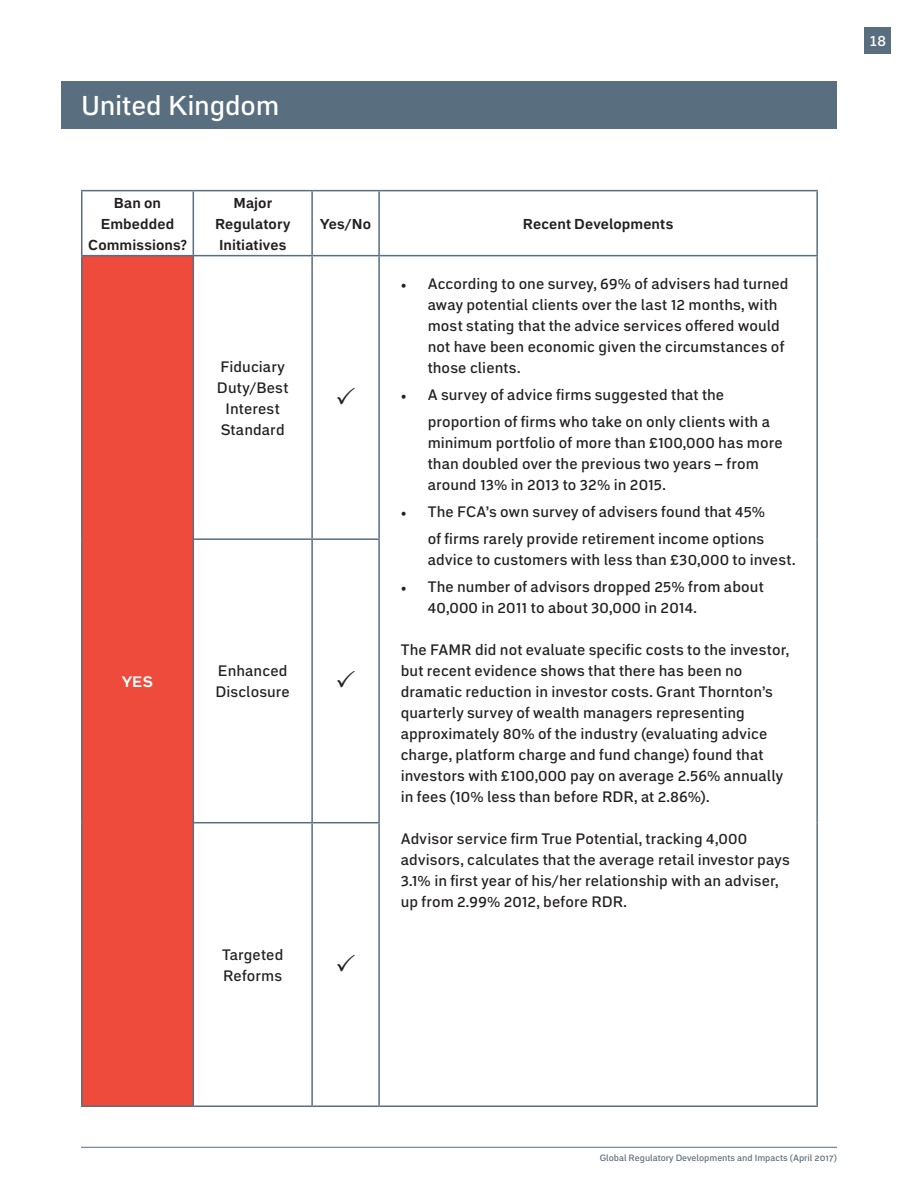
<style>
.page{position:relative;width:918px;height:1188px;background:#fff}
.page>*{position:absolute;margin:0;border:0;box-sizing:border-box;transform-origin:0 0}
.t1{font:500 27px "Embarcadero MVB Pro";letter-spacing:-.005em;color:#fff}
.t2{font:500 15px/21px "Embarcadero MVB Pro";letter-spacing:.01em;color:#231f20}
.t3{font:700 15px "Embarcadero MVB Pro";color:#fff}
.t4{font:500 15px "Embarcadero MVB Pro";color:#fff}
.t5{font:700 14.25px/21px "Embarcadero MVB Pro";letter-spacing:.01em;color:#231f20;text-align:center}
.t6{font:500 9px "Embarcadero MVB Pro";color:#596e7e}
.s1{font-family:"Minion Pro"}
</style>
<div class="page">
<hr style="left:81px;top:1147px;width:756px;height:1px;background:#596e7e">
<div style="left:864px;top:27px;width:27px;height:27px;background:#596e7e"></div>
<div style="left:62px;top:81px;width:775px;height:47px;background:#596e7e"></div>
<div style="left:82px;top:256px;width:111px;height:850px;background:#ef4b3d"></div>
<hr style="left:81px;top:190px;width:112px;height:1px;background:#596e7e">
<hr style="left:81px;top:191px;width:1px;height:64px;background:#596e7e">
<hr style="left:193px;top:190px;width:119px;height:1px;background:#596e7e">
<hr style="left:193px;top:191px;width:1px;height:64px;background:#596e7e">
<hr style="left:312px;top:190px;width:67px;height:1px;background:#596e7e">
<hr style="left:311px;top:191px;width:2px;height:64px;background:#596e7e">
<hr style="left:379px;top:190px;width:439px;height:1px;background:#596e7e">
<hr style="left:378px;top:191px;width:2px;height:64px;background:#596e7e">
<hr style="left:816px;top:191px;width:2px;height:64px;background:#596e7e">
<hr style="left:81px;top:255px;width:112px;height:1px;background:#596e7e">
<hr style="left:81px;top:256px;width:1px;height:283px;background:#596e7e">
<hr style="left:193px;top:255px;width:119px;height:1px;background:#596e7e">
<hr style="left:193px;top:256px;width:1px;height:282px;background:#596e7e">
<hr style="left:312px;top:255px;width:67px;height:1px;background:#596e7e">
<hr style="left:311px;top:256px;width:2px;height:282px;background:#596e7e">
<hr style="left:379px;top:255px;width:439px;height:1px;background:#596e7e">
<hr style="left:378px;top:256px;width:2px;height:282px;background:#596e7e">
<hr style="left:816px;top:256px;width:2px;height:283px;background:#596e7e">
<hr style="left:81px;top:539px;width:1px;height:284px;background:#596e7e">
<hr style="left:193px;top:538px;width:119px;height:2px;background:#596e7e">
<hr style="left:193px;top:540px;width:1px;height:282px;background:#596e7e">
<hr style="left:312px;top:538px;width:68px;height:2px;background:#596e7e">
<hr style="left:311px;top:540px;width:2px;height:282px;background:#596e7e">
<hr style="left:378px;top:540px;width:2px;height:282px;background:#596e7e">
<hr style="left:816px;top:539px;width:2px;height:284px;background:#596e7e">
<hr style="left:81px;top:823px;width:1px;height:283px;background:#596e7e">
<hr style="left:193px;top:822px;width:119px;height:1px;background:#596e7e">
<hr style="left:193px;top:823px;width:1px;height:283px;background:#596e7e">
<hr style="left:312px;top:822px;width:68px;height:1px;background:#596e7e">
<hr style="left:311px;top:823px;width:2px;height:283px;background:#596e7e">
<hr style="left:378px;top:823px;width:2px;height:283px;background:#596e7e">
<hr style="left:816px;top:823px;width:2px;height:283px;background:#596e7e">
<hr style="left:81px;top:1106px;width:112px;height:1px;background:#596e7e">
<hr style="left:193px;top:1106px;width:119px;height:1px;background:#596e7e">
<hr style="left:312px;top:1106px;width:67px;height:1px;background:#596e7e">
<hr style="left:379px;top:1106px;width:439px;height:1px;background:#596e7e">
<p class="t1" style="left:81px;top:86px;width:200px">United Kingdom</p>
<p class="t5" style="left:114px;top:192px;width:49px">Ban on</p>
<p class="t5" style="left:101px;top:213px;width:75px">Embedded</p>
<p class="t5" style="left:88px;top:234px;width:100px">Commissions?</p>
<p class="t5" style="left:215px;top:192px;width:77px">Major<br>Regulatory<br>Initiatives</p>
<p class="t2" style="left:220px;top:355px;width:66px">Fiduciary</p>
<p class="t2" style="left:217px;top:376px;width:73px">Duty/Best</p>
<p class="t2" style="left:226px;top:397px;width:56px">Interest</p>
<p class="t2" style="left:221px;top:418px;width:66px">Standard</p>
<p class="t3" style="left:122px;top:671px;width:32px">YES</p>
<p class="t2" style="left:218px;top:660px;width:71px">Enhanced</p>
<p class="t2" style="left:215px;top:681px;width:76px">Disclosure</p>
<p class="t2" style="left:222px;top:943px;width:63px">Targeted</p>
<p class="t2" style="left:223px;top:964px;width:60px">Reforms</p>
<p class="t5" style="left:320px;top:213px;width:52px">Yes/No</p>
<p class="t5" style="left:523px;top:213px;width:152px">Recent Developments</p>
<p class="t2" style="left:428px;top:273px;width:362px;text-indent:-27px"><span class="s1">•</span> According to one survey, 69% of advisers had turned away potential clients over the last 12 months, with most stating that the advice services offered would not have been economic given the circumstances of those clients.</p>
<p class="t2" style="left:428px;top:381px;width:344px;line-height:27px;text-indent:-27px"><span class="s1">•</span> A survey of advice firms suggested that the proportion of firms who take on only clients with a</p>
<p class="t2" style="left:428px;top:432px;width:357px">minimum portfolio of more than £100,000 has more than doubled over the previous two years – from around 13% in 2013 to 32% in 2015.</p>
<p class="t2" style="left:401px;top:498px;width:366px;line-height:27px;text-align:right"><span class="s1">•</span> The FCA’s own survey of advisers found that 45% of firms rarely provide retirement income options</p>
<p class="t2" style="left:428px;top:549px;width:369px">advice to customers with less than £30,000 to invest.</p>
<p class="t2" style="left:428px;top:576px;width:338px;text-indent:-27px"><span class="s1">•</span> The number of advisors dropped 25% from about<br>40,000 in 2011 to about 30,000 in 2014.</p>
<p class="t2" style="left:401px;top:639px;width:390px">The FAMR did not evaluate specific costs to the investor, but recent evidence shows that there has been no dramatic reduction in investor costs. Grant Thornton’s quarterly survey of wealth managers representing approximately 80% of the industry (evaluating advice charge, platform charge and fund change) found that investors with £100,000 pay on average 2.56% annually in fees (10% less than before RDR, at 2.86%).</p>
<p class="t2" style="left:401px;top:828px;width:391px">Advisor service firm True Potential, tracking 4,000 advisors, calculates that the average retail investor pays 3.1% in first year of his/her relationship with an adviser, up from 2.99% 2012, before RDR.</p>
<p class="t4" style="left:869px;top:30px;width:18px">18</p>
<p class="t6" style="left:600px;top:1151px;width:239px">Global Regulatory Developments and Impacts (April 2017)</p>
</div>
